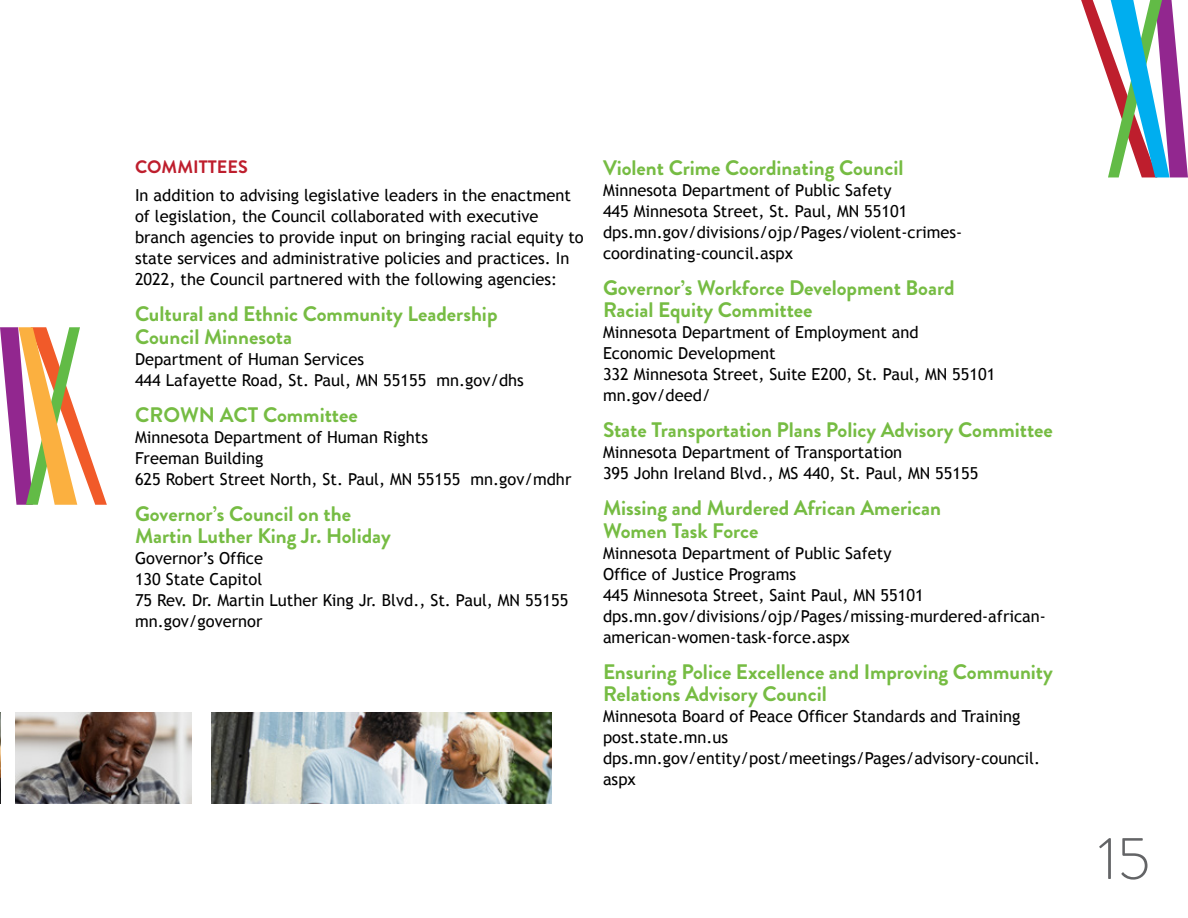
<style>
.page{position:relative;width:1188px;height:918px;background:#fff}
.page>*{position:absolute;margin:0;border:0;box-sizing:border-box;transform-origin:0 0}
.t1{font:300 60px "Brandon Grotesque";color:#636466}
.t2{font:700 21px/22.5px "Brandon Grotesque";color:#76bc43}
.t3{font:700 18px "Brandon Grotesque";color:#be1e2d}
.t4{font:16.5px/21px "Trebuchet MS";color:#000}
</style>
<div class="page">
<img style="left:0;top:713px;width:1px;height:90px">
<img style="left:16px;top:713px;width:175px;height:90px">
<img style="left:211px;top:713px;width:341px;height:90px">
<svg style="left:0;top:327px;width:107px;height:178px"></svg>
<svg style="left:1081px;top:0;width:107px;height:177px"></svg>
<p class="t3" style="left:135px;top:155px;width:114px">COMMITTEES</p>
<p class="t4" style="left:135px;top:185px;width:450px">In addition to advising legislative leaders in the enactment of legislation, the Council collaborated with executive branch agencies to provide input on bringing racial equity to state services and administrative policies and practices. In 2022, the Council partnered with the following agencies:</p>
<p class="t2" style="left:135px;top:303px;width:364px">Cultural and Ethnic Community Leadership<br>Council Minnesota</p>
<p class="t4" style="left:135px;top:349px;width:390px">Department of Human Services<br>444 Lafayette Road, St. Paul, MN 55155 mn.gov/dhs</p>
<p class="t2" style="left:135px;top:403px;width:224px">CROWN ACT Committee</p>
<p class="t4" style="left:135px;top:427px;width:438px">Minnesota Department of Human Rights<br>Freeman Building<br>625 Robert Street North, St. Paul, MN 55155 mn.gov/mdhr</p>
<p class="t2" style="left:135px;top:502px;width:257px">Governor’s Council on the<br>Martin Luther King Jr. Holiday</p>
<p class="t4" style="left:135px;top:548px;width:435px">Governor’s Office<br>130 State Capitol<br>75 Rev. Dr. Martin Luther King Jr. Blvd., St. Paul, MN 55155 mn.gov/governor</p>
<p class="t2" style="left:603px;top:157px;width:302px">Violent Crime Coordinating Council</p>
<p class="t4" style="left:603px;top:180px;width:361px">Minnesota Department of Public Safety<br>445 Minnesota Street, St. Paul, MN 55101 dps.mn.gov/divisions/ojp/Pages/violent-crimes&shy;coordinating-council.aspx</p>
<p class="t2" style="left:603px;top:277px;width:353px">Governor’s Workforce Development Board<br>Racial Equity Committee</p>
<p class="t4" style="left:603px;top:322px;width:394px">Minnesota Department of Employment and<br>Economic Development<br>332 Minnesota Street, Suite E200, St. Paul, MN 55101 mn.gov/deed/</p>
<p class="t2" style="left:603px;top:419px;width:452px">State Transportation Plans Policy Advisory Committee</p>
<p class="t4" style="left:603px;top:442px;width:377px">Minnesota Department of Transportation<br>395 John Ireland Blvd., MS 440, St. Paul, MN 55155</p>
<p class="t2" style="left:603px;top:497px;width:340px">Missing and Murdered African American<br>Women Task Force</p>
<p class="t4" style="left:603px;top:543px;width:445px">Minnesota Department of Public Safety<br>Office of Justice Programs<br>445 Minnesota Street, Saint Paul, MN 55101 dps.mn.gov/divisions/ojp/Pages/missing-murdered-african&shy;american-women-task-force.aspx</p>
<p class="t2" style="left:603px;top:661px;width:451px">Ensuring Police Excellence and Improving Community<br>Relations Advisory Council</p>
<p class="t4" style="left:603px;top:706px;width:439px">Minnesota Board of Peace Officer Standards and Training post.state.mn.us dps.mn.gov/entity/post/meetings/Pages/advisory-council. aspx</p>
<h1 class="t1" style="left:1098px;top:817px;width:54px">15</h1>
</div>
